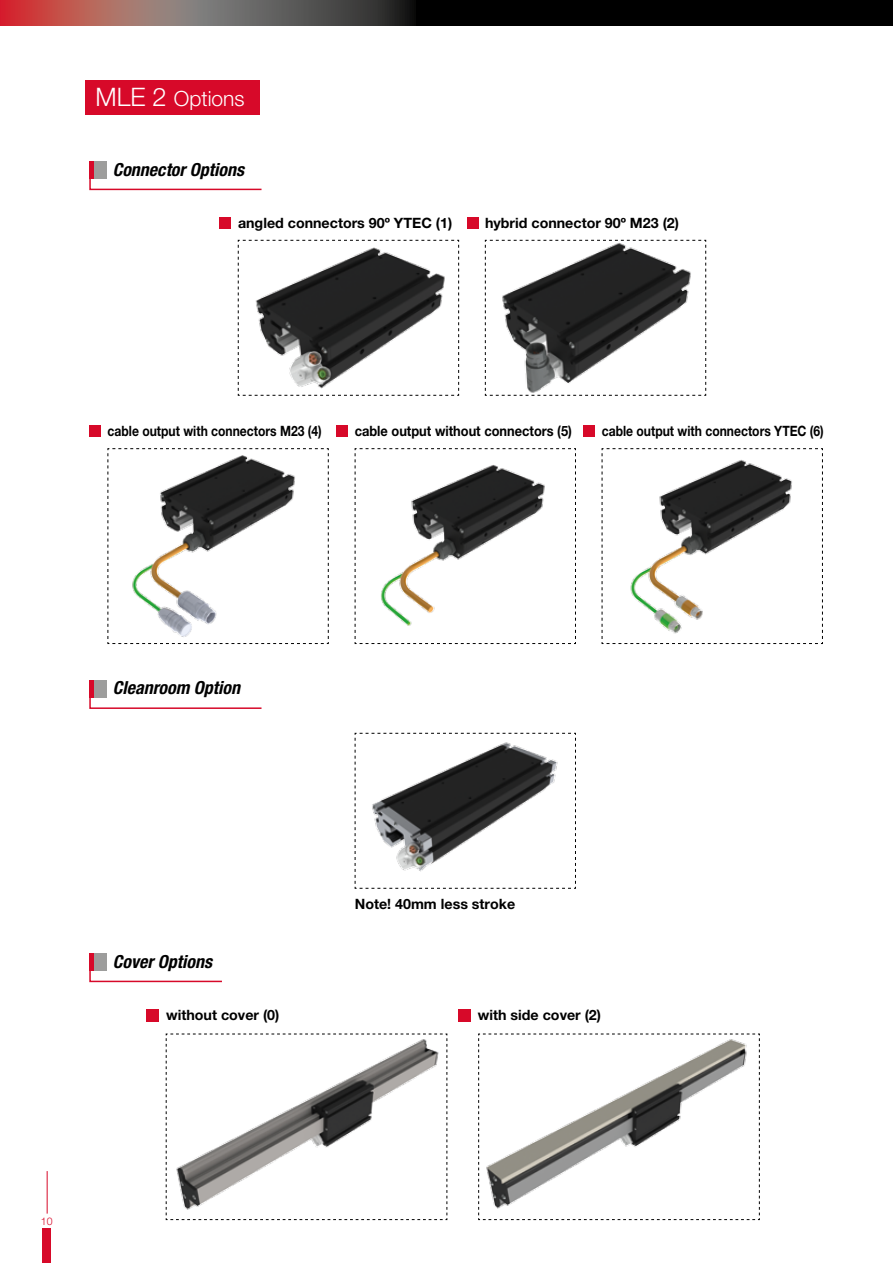
<style>
.page{position:relative;width:893px;height:1263px;background:#fff}
.page>*{position:absolute;margin:0;border:0;box-sizing:border-box;transform-origin:0 0}
.t1{font:300 21px "Helvetica Neue LT Pro";color:#fff}
.t2{font:italic 700 condensed 18px "Helvetica Neue LT Pro";color:#000}
.t3{font:700 14.25px "Helvetica Neue LT Pro";color:#000}
.t4{font:700 14.25px "Helvetica Neue LT Pro";color:#000;scale:.85 1}
.t5{font:700 14.25px "Helvetica Neue LT Pro";color:#000;scale:.9 1}
.t6{font:300 10.5px "Helvetica Neue LT Pro";color:#d70929}
.s1{font-size:25.5px}
</style>
<div class="page">
<div style="left:43px;top:1229px;width:8px;height:34px;background:#d70929"></div>
<hr style="left:47px;top:1171px;width:1px;height:42px;background:#d70929">
<svg style="left:0;top:0;width:417px;height:26px;background:#7e5855"></svg>
<div style="left:85px;top:81px;width:174px;height:34px;background:#d70929"></div>
<div style="left:89px;top:162px;width:17px;height:17px;background:#9d9d9c"></div>
<div style="left:89px;top:954px;width:17px;height:17px;background:#9d9d9c"></div>
<div style="left:89px;top:162px;width:5px;height:17px;background:#d70929"></div>
<div style="left:89px;top:954px;width:5px;height:17px;background:#d70929"></div>
<svg style="left:89px;top:177px;width:173px;height:14px"></svg>
<svg style="left:89px;top:969px;width:133px;height:14px"></svg>
<div style="left:220px;top:217px;width:11px;height:11px;background:#d70929"></div>
<div style="left:89px;top:425px;width:12px;height:12px;background:#d70929"></div>
<div style="left:467px;top:217px;width:11px;height:11px;background:#d70929"></div>
<div style="left:336px;top:425px;width:12px;height:12px;background:#d70929"></div>
<div style="left:583px;top:425px;width:12px;height:12px;background:#d70929"></div>
<div style="left:146px;top:1009px;width:13px;height:13px;background:#d70929"></div>
<div style="left:458px;top:1009px;width:12px;height:13px;background:#d70929"></div>
<svg style="left:237px;top:240px;width:222px;height:156px"></svg>
<svg style="left:107px;top:448px;width:222px;height:196px"></svg>
<svg style="left:601px;top:448px;width:222px;height:196px"></svg>
<svg style="left:354px;top:448px;width:222px;height:196px"></svg>
<svg style="left:485px;top:240px;width:221px;height:156px"></svg>
<svg style="left:165px;top:1033px;width:283px;height:187px"></svg>
<svg style="left:478px;top:1033px;width:282px;height:187px"></svg>
<div style="left:417px;top:0;width:476px;height:26px;background:#000"></div>
<div style="left:89px;top:680px;width:17px;height:17px;background:#9d9d9c"></div>
<div style="left:89px;top:680px;width:5px;height:17px;background:#d70929"></div>
<svg style="left:89px;top:696px;width:173px;height:13px"></svg>
<svg style="left:354px;top:732px;width:222px;height:157px"></svg>
<h1 class="t1" style="left:95px;top:86px;width:151px"><span class="s1">MLE 2</span> Options</h1>
<p class="t2" style="left:113px;top:158px;width:133px">Connector Options</p>
<p class="t3" style="left:238px;top:214px;width:216px">angled connectors 90º YTEC (1)</p>
<p class="t3" style="left:485px;top:214px;width:195px">hybrid connector 90º M23 (2)</p>
<p class="t4" style="left:108px;top:422px;width:254px">cable output with connectors M23 (4)</p>
<p class="t5" style="left:355px;top:422px;width:243px">cable output without connectors (5)</p>
<p class="t4" style="left:602px;top:422px;width:263px">cable output with connectors YTEC (6)</p>
<p class="t2" style="left:113px;top:677px;width:129px">Cleanroom Option</p>
<p class="t2" style="left:113px;top:950px;width:101px">Cover Options</p>
<p class="t3" style="left:355px;top:895px;width:162px">Note! 40mm less stroke</p>
<p class="t3" style="left:166px;top:1006px;width:115px">without cover (0)</p>
<p class="t3" style="left:478px;top:1006px;width:125px">with side cover (2)</p>
<p class="t6" style="left:41px;top:1214px;width:13px">10</p>
</div>
